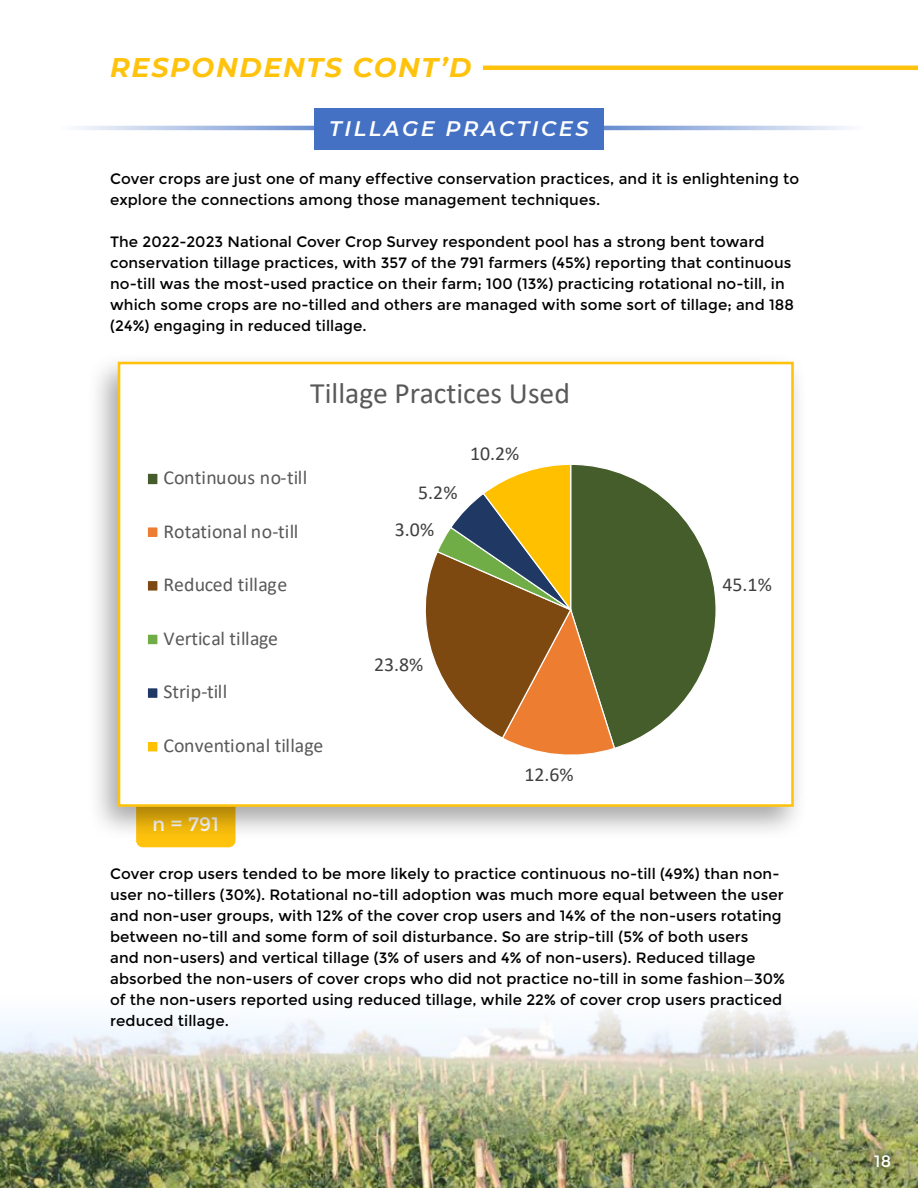
<style>
.page{position:relative;width:918px;height:1188px;background:#fff}
.page>*{position:absolute;margin:0;border:0;box-sizing:border-box;transform-origin:0 0}
.t1{font:29.7px "Calibri";color:#595959}
.t2{font:italic 700 27px "Montserrat";letter-spacing:.06em;color:#ffc30d}
.t3{font:italic 600 21px "Montserrat";letter-spacing:.12em;color:#fff}
.t4{font:19.8px "Calibri";color:#595959}
.t5{font:19.8px "Calibri";color:#404040}
.t6{font:19.5px "Montserrat";color:#fff}
.t7{font:16.5px "Montserrat";color:#fff}
.t8{font:15px/21px "Montserrat";letter-spacing:.005em;color:#000}
</style>
<div class="page">
<img style="left:0;top:1007px;width:918px;height:181px">
<div style="left:866px;top:1146px;width:33px;height:31px;background:#000;opacity:.75"></div>
<svg style="left:75px;top:126px;width:775px;height:4px"></svg>
<div style="left:314px;top:108px;width:290px;height:41px;background:#4471c4"></div>
<hr style="left:483px;top:66px;width:435px;height:4px;background:#ffc30d">
<svg style="left:136px;top:842px;width:100px;height:5px"></svg>
<div style="left:87px;top:351px;width:721px;height:491px;background:#000;opacity:.35"></div>
<div style="left:118px;top:362px;width:676px;height:445px;background:#fff;border:3px solid #ffc30d"></div>
<svg style="left:425px;top:465px;width:291px;height:290px"></svg>
<div style="left:147px;top:473px;width:11px;height:12px;background:#455d2a"></div>
<div style="left:147px;top:473px;width:12px;height:12px;border:1px solid #fff"></div>
<div style="left:147px;top:527px;width:11px;height:11px;background:#ed7d31"></div>
<div style="left:147px;top:526px;width:12px;height:12px;border:1px solid #fff"></div>
<div style="left:147px;top:580px;width:11px;height:11px;background:#7e4811"></div>
<div style="left:147px;top:580px;width:12px;height:12px;border:1px solid #fff"></div>
<div style="left:147px;top:634px;width:11px;height:11px;background:#70ad47"></div>
<div style="left:147px;top:633px;width:12px;height:12px;border:1px solid #fff"></div>
<div style="left:147px;top:688px;width:11px;height:10px;background:#203864"></div>
<div style="left:147px;top:687px;width:12px;height:12px;border:1px solid #fff"></div>
<div style="left:147px;top:741px;width:11px;height:11px;background:#ffc000"></div>
<div style="left:147px;top:741px;width:12px;height:12px;border:1px solid #fff"></div>
<h2 class="t2" style="left:110px;top:48px;width:363px">RESPONDENTS CONT’D</h2>
<h3 class="t3" style="left:329px;top:114px;width:261px">TILLAGE PRACTICES</h3>
<p class="t8" style="left:110px;top:168px;width:691px">Cover crops are just one of many effective conservation practices, and it is enlightening to explore the connections among those management techniques.</p>
<p class="t8" style="left:110px;top:231px;width:685px">The 2022-2023 National Cover Crop Survey respondent pool has a strong bent toward conservation tillage practices, with 357 of the 791 farmers (45%) reporting that continuous no-till was the most-used practice on their farm; 100 (13%) practicing rotational no-till, in which some crops are no-tilled and others are managed with some sort of tillage; and 188 (24%) engaging in reduced tillage.</p>
<h1 class="t1" style="left:310px;top:373px;width:261px">Tillage Practices Used</h1>
<h3 class="t4" style="left:164px;top:464px;width:145px">Continuous no-till</h3>
<h3 class="t4" style="left:164px;top:517px;width:136px">Rotational no-till</h3>
<h3 class="t4" style="left:164px;top:571px;width:125px">Reduced tillage</h3>
<h3 class="t4" style="left:164px;top:625px;width:116px">Vertical tillage</h3>
<h3 class="t4" style="left:164px;top:678px;width:65px">Strip-till</h3>
<h3 class="t4" style="left:164px;top:732px;width:162px">Conventional tillage</h3>
<h3 class="t6" style="left:152px;top:813px;width:68px">n = 791</h3>
<h3 class="t5" style="left:418px;top:478px;width:41px">5.2%</h3>
<h3 class="t5" style="left:395px;top:516px;width:41px">3.0%</h3>
<h3 class="t5" style="left:470px;top:440px;width:51px">10.2%</h3>
<h3 class="t5" style="left:374px;top:651px;width:51px">23.8%</h3>
<h3 class="t5" style="left:525px;top:761px;width:51px">12.6%</h3>
<h3 class="t5" style="left:723px;top:571px;width:51px">45.1%</h3>
<p class="t8" style="left:110px;top:863px;width:676px">Cover crop users tended to be more likely to practice continuous no-till (49%) than non&shy;user no-tillers (30%). Rotational no-till adoption was much more equal between the user and non-user groups, with 12% of the cover crop users and 14% of the non-users rotating between no-till and some form of soil disturbance. So are strip-till (5% of both users<br>and non-users) and vertical tillage (3% of users and 4% of non-users). Reduced tillage absorbed the non-users of cover crops who did not practice no-till in some fashion—30% of the non-users reported using reduced tillage, while 22% of cover crop users practiced reduced tillage.</p>
<p class="t7" style="left:874px;top:1152px;width:18px">18</p>
</div>
